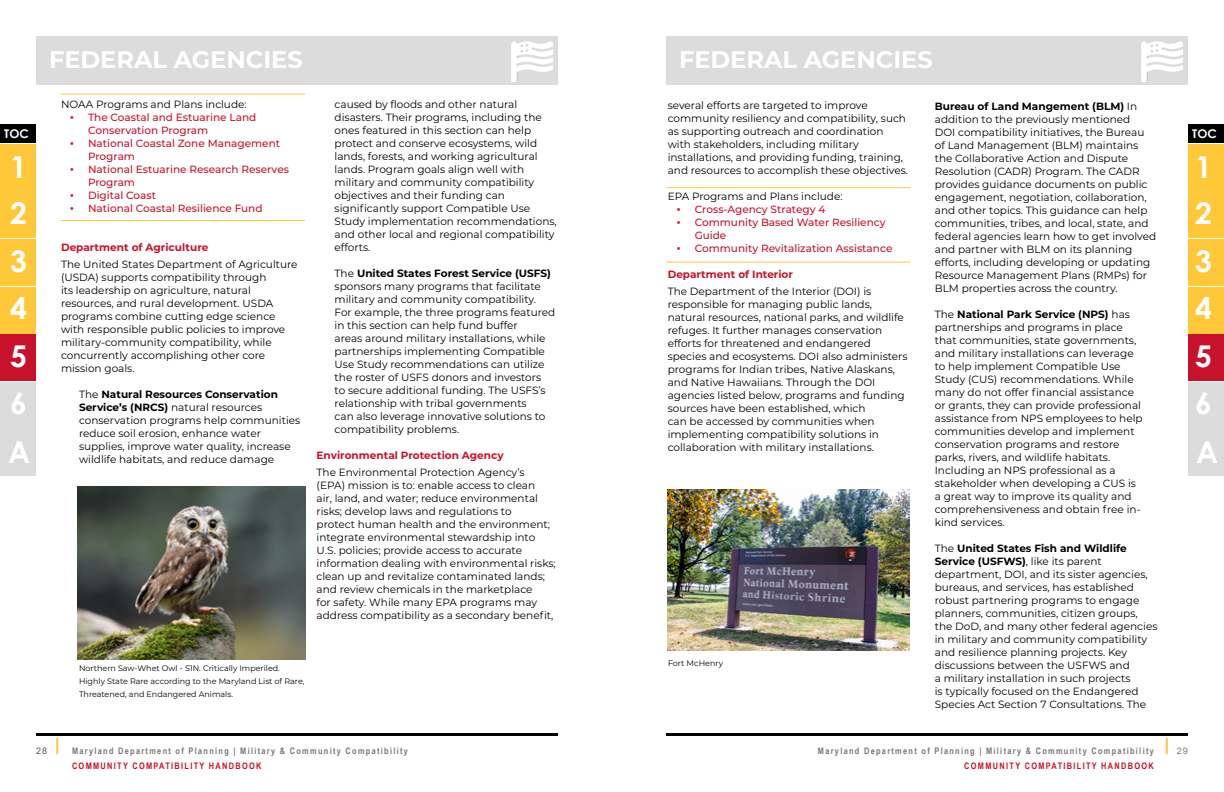
<style>
.page{position:relative;width:1224px;height:792px;background:#fff}
.page>*{position:absolute;margin:0;border:0;box-sizing:border-box;transform-origin:0 0}
.t1{font:700 30px "Century Gothic";color:#fff}
.t2{font:700 24px "Montserrat";color:#fff}
.t3{font:700 12px "Century Gothic";color:#fff}
.t4{font:10.5px/13px "Montserrat";color:#000}
.t5{font:500 10.5px/13px "Montserrat";color:#c8122b}
.t6{font:700 10.5px "Montserrat";color:#c8122b}
.t7{font:700 9px "Arial Narrow";letter-spacing:.145em;color:#787878}
.t8{font:700 9px "Arial Narrow";letter-spacing:.145em;color:#c8122b}
.t9{font:9px "Arial";color:#5a5a5a}
.t10{font:9px "Arial";color:#787878}
.t11{font:8px/13px "Montserrat";color:#000}
.s1{font-family:"Century Gothic";font-weight:400}
.s2{font-weight:700}
</style>
<div class="page">
<div style="left:0;top:144px;width:36px;height:47px;background:#ffc838"></div>
<div style="left:1188px;top:144px;width:36px;height:47px;background:#ffc838"></div>
<div style="left:0;top:287px;width:36px;height:46px;background:#ffc838"></div>
<div style="left:1188px;top:287px;width:36px;height:46px;background:#ffc838"></div>
<div style="left:0;top:192px;width:36px;height:46px;background:#ffc838"></div>
<div style="left:1188px;top:192px;width:36px;height:46px;background:#ffc838"></div>
<div style="left:0;top:335px;width:36px;height:46px;background:#c8122b"></div>
<div style="left:1188px;top:335px;width:36px;height:46px;background:#c8122b"></div>
<div style="left:0;top:239px;width:36px;height:47px;background:#ffc838"></div>
<div style="left:1188px;top:239px;width:36px;height:47px;background:#ffc838"></div>
<div style="left:0;top:382px;width:36px;height:46px;background:#dcdcdc"></div>
<div style="left:1188px;top:382px;width:36px;height:46px;background:#dcdcdc"></div>
<hr style="left:36px;top:733px;width:522px;height:3px;background:#000">
<hr style="left:666px;top:733px;width:522px;height:3px;background:#000">
<div style="left:1188px;top:125px;width:36px;height:18px;background:#000"></div>
<div style="left:0;top:125px;width:36px;height:18px;background:#000"></div>
<svg style="left:56px;top:738px;width:2px;height:16px"></svg>
<svg style="left:1166px;top:738px;width:2px;height:16px"></svg>
<div style="left:0;top:429px;width:36px;height:46px;background:#dcdcdc"></div>
<div style="left:1188px;top:429px;width:36px;height:46px;background:#dcdcdc"></div>
<hr style="left:61px;top:94px;width:244px;height:1px;background:#ffc838">
<hr style="left:61px;top:220px;width:244px;height:1px;background:#ffc838">
<div style="left:36px;top:36px;width:522px;height:49px;background:#dcdcdc"></div>
<img style="left:511px;top:41px;width:42px;height:41px">
<img style="left:78px;top:487px;width:227px;height:172px">
<div style="left:666px;top:36px;width:522px;height:49px;background:#dcdcdc"></div>
<img style="left:1141px;top:41px;width:42px;height:41px">
<img style="left:668px;top:490px;width:241px;height:161px">
<hr style="left:666px;top:187px;width:244px;height:1px;background:#ffc838">
<hr style="left:666px;top:262px;width:244px;height:1px;background:#ffc838">
<h2 class="t2" style="left:49px;top:42px;width:255px">FEDERAL AGENCIES</h2>
<p class="t4" style="left:61px;top:97px;width:187px">NOAA Programs and Plans include:</p>
<p class="t5" style="left:88px;top:110px;width:170px;text-indent:-18px"><span class="s1">▪</span> The Coastal and Estuarine Land<br>Conservation Program</p>
<p class="t5" style="left:88px;top:136px;width:194px;text-indent:-18px"><span class="s1">▪</span> National Coastal Zone Management<br>Program</p>
<p class="t5" style="left:88px;top:162px;width:203px;text-indent:-18px"><span class="s1">▪</span> National Estuarine Research Reserves<br>Program</p>
<p class="t5" style="left:70px;top:188px;width:88px"><span class="s1">▪</span> Digital Coast</p>
<p class="t5" style="left:70px;top:201px;width:194px"><span class="s1">▪</span> National Coastal Resilience Fund</p>
<p class="t6" style="left:61px;top:239px;width:149px">Department of Agriculture</p>
<p class="t4" style="left:61px;top:257px;width:238px">The United States Department of Agriculture (USDA) supports compatibility through<br>its leadership on agriculture, natural resources, and rural development. USDA programs combine cutting edge science with responsible public policies to improve military-community compatibility, while concurrently accomplishing other core mission goals.</p>
<p class="t4" style="left:79px;top:387px;width:223px">The <span class="s2">Natural Resources Conservation Service’s (NRCS)</span> natural resources conservation programs help communities reduce soil erosion, enhance water supplies, improve water quality, increase wildlife habitats, and reduce damage</p>
<h2 class="t2" style="left:679px;top:42px;width:255px">FEDERAL AGENCIES</h2>
<p class="t4" style="left:668px;top:98px;width:242px">several efforts are targeted to improve community resiliency and compatibility, such as supporting outreach and coordination with stakeholders, including military installations, and providing funding, training, and resources to accomplish these objectives.</p>
<p class="t4" style="left:668px;top:189px;width:176px">EPA Programs and Plans include:</p>
<p class="t5" style="left:677px;top:202px;width:150px"><span class="s1">▪</span> Cross-Agency Strategy 4</p>
<p class="t5" style="left:695px;top:215px;width:192px;text-indent:-18px"><span class="s1">▪</span> Community Based Water Resiliency<br>Guide</p>
<p class="t5" style="left:677px;top:241px;width:217px"><span class="s1">▪</span> Community Revitalization Assistance</p>
<p class="t6" style="left:668px;top:266px;width:127px">Department of Interior</p>
<p class="t4" style="left:668px;top:285px;width:241px">The Department of the Interior (DOI) is responsible for managing public lands, natural resources, national parks, and wildlife refuges. It further manages conservation efforts for threatened and endangered species and ecosystems. DOI also administers programs for Indian tribes, Native Alaskans, and Native Hawaiians. Through the DOI agencies listed below, programs and funding sources have been established, which<br>can be accessed by communities when implementing compatibility solutions in collaboration with military installations.</p>
<p class="t4" style="left:335px;top:97px;width:224px">caused by floods and other natural disasters. Their programs, including the ones featured in this section can help protect and conserve ecosystems, wild lands, forests, and working agricultural lands. Program goals align well with military and community compatibility objectives and their funding can significantly support Compatible Use Study implementation recommendations, and other local and regional compatibility efforts.</p>
<p class="t4" style="left:335px;top:266px;width:222px">The <span class="s2">United States Forest Service (USFS) </span>sponsors many programs that facilitate military and community compatibility.<br>For example, the three programs featured in this section can help fund buffer<br>areas around military installations, while partnerships implementing Compatible Use Study recommendations can utilize the roster of USFS donors and investors<br>to secure additional funding. The USFS’s relationship with tribal governments<br>can also leverage innovative solutions to compatibility problems.</p>
<p class="t6" style="left:317px;top:447px;width:189px">Environmental Protection Agency</p>
<p class="t4" style="left:317px;top:465px;width:241px">The Environmental Protection Agency’s (EPA) mission is to: enable access to clean<br>air, land, and water; reduce environmental risks; develop laws and regulations to<br>protect human health and the environment; integrate environmental stewardship into U.S. policies; provide access to accurate information dealing with environmental risks; clean up and revitalize contaminated lands; and review chemicals in the marketplace<br>for safety. While many EPA programs may address compatibility as a secondary benefit,</p>
<p class="t4" style="left:935px;top:99px;width:223px"><span class="s2">Bureau of Land Mangement (BLM)</span> In addition to the previously mentioned<br>DOI compatibility initiatives, the Bureau of Land Management (BLM) maintains the Collaborative Action and Dispute Resolution (CADR) Program. The CADR provides guidance documents on public engagement, negotiation, collaboration, and other topics. This guidance can help communities, tribes, and local, state, and federal agencies learn how to get involved and partner with BLM on its planning efforts, including developing or updating Resource Management Plans (RMPs) for BLM properties across the country.</p>
<p class="t4" style="left:935px;top:307px;width:209px">The <span class="s2">National Park Service (NPS)</span> has partnerships and programs in place that communities, state governments, and military installations can leverage to help implement Compatible Use Study (CUS) recommendations. While many do not offer financial assistance or grants, they can provide professional assistance from NPS employees to help communities develop and implement conservation programs and restore parks, rivers, and wildlife habitats.<br>Including an NPS professional as a stakeholder when developing a CUS is a great way to improve its quality and comprehensiveness and obtain free in&shy;kind services.</p>
<p class="t4" style="left:935px;top:541px;width:224px">The <span class="s2">United States Fish and Wildlife Service (USFWS)</span>, like its parent department, DOI, and its sister agencies, bureaus, and services, has established robust partnering programs to engage planners, communities, citizen groups, the DoD, and many other federal agencies in military and community compatibility and resilience planning projects. Key discussions between the USFWS and<br>a military installation in such projects<br>is typically focused on the Endangered Species Act Section 7 Consultations. The</p>
<p class="t3" style="left:4px;top:124px;width:26px">TOC</p>
<p class="t3" style="left:1192px;top:124px;width:26px">TOC</p>
<h1 class="t1" style="left:10px;top:144px;width:18px">1</h1>
<h1 class="t1" style="left:1195px;top:144px;width:18px">1</h1>
<h1 class="t1" style="left:10px;top:190px;width:18px">2</h1>
<h1 class="t1" style="left:1195px;top:190px;width:18px">2</h1>
<h1 class="t1" style="left:10px;top:238px;width:18px">3</h1>
<h1 class="t1" style="left:1195px;top:238px;width:18px">3</h1>
<h1 class="t1" style="left:10px;top:285px;width:18px">4</h1>
<h1 class="t1" style="left:1195px;top:285px;width:18px">4</h1>
<h1 class="t1" style="left:10px;top:334px;width:18px">5</h1>
<h1 class="t1" style="left:1195px;top:334px;width:18px">5</h1>
<h1 class="t1" style="left:10px;top:381px;width:18px">6</h1>
<h1 class="t1" style="left:1195px;top:381px;width:18px">6</h1>
<h1 class="t1" style="left:8px;top:429px;width:24px">A</h1>
<h1 class="t1" style="left:1196px;top:429px;width:24px">A</h1>
<p class="t11" style="left:668px;top:656px;width:57px">Fort McHenry</p>
<p class="t11" style="left:79px;top:661px;width:227px">Northern Saw-Whet Owl - S1N. Critically Imperiled.<br>Highly State Rare according to the Maryland List of Rare,<br>Threatened, and Endangered Animals.</p>
<p class="t7" style="left:72px;top:744px;width:337px">Maryland Department of Planning | Military &amp; Community Compatibility</p>
<p class="t8" style="left:72px;top:759px;width:191px">COMMUNITY COMPATIBILITY HANDBOOK</p>
<p class="t7" style="left:818px;top:744px;width:337px">Maryland Department of Planning | Military &amp; Community Compatibility</p>
<p class="t8" style="left:964px;top:759px;width:191px">COMMUNITY COMPATIBILITY HANDBOOK</p>
<p class="t9" style="left:36px;top:745px;width:13px">28</p>
<p class="t10" style="left:1177px;top:745px;width:13px">29</p>
</div>
